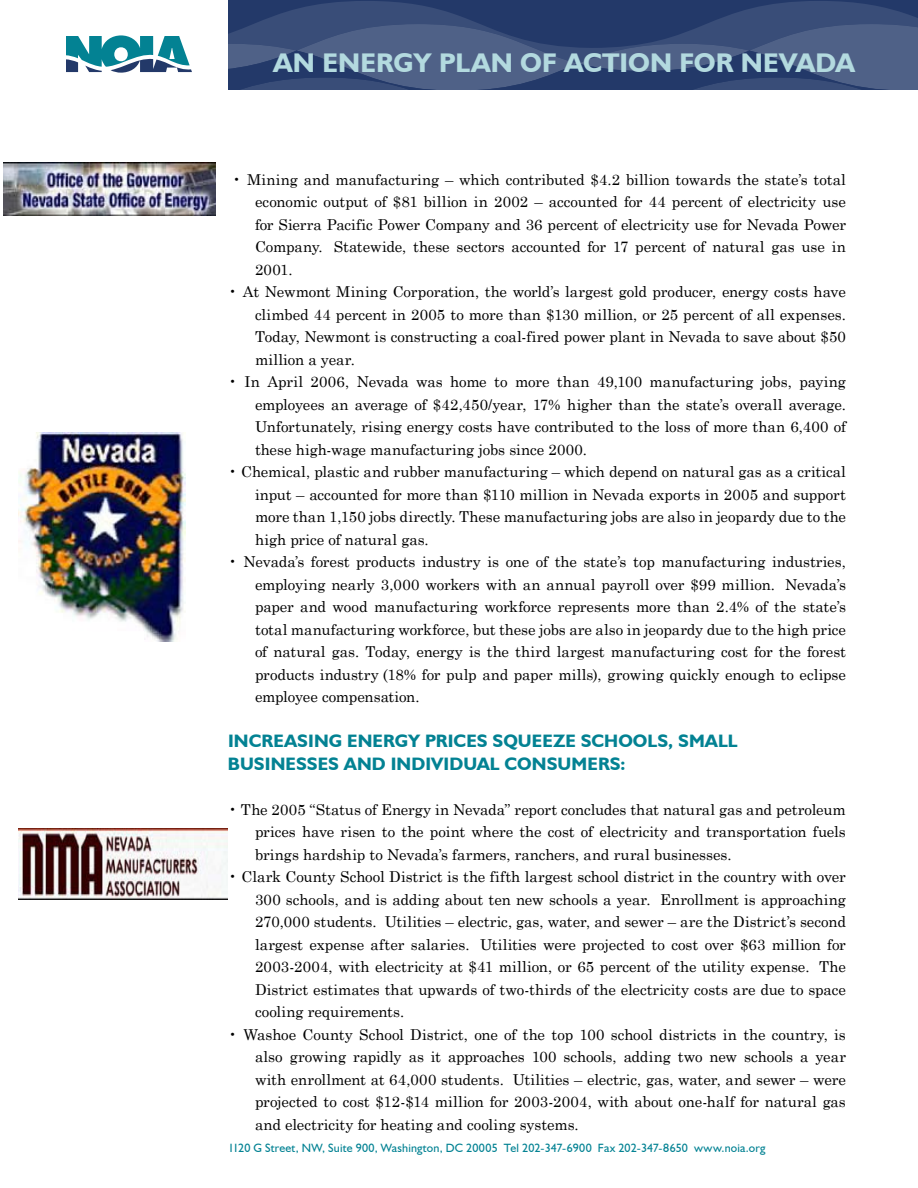
<style>
.page{position:relative;width:918px;height:1188px;background:#fff}
.page>*{position:absolute;margin:0;border:0;box-sizing:border-box;transform-origin:0 0}
.t1{font:700 27px "Humanist 521 BT";letter-spacing:.005em;color:#b3dadf}
.t2{font:700 18px/22.5px "Humanist 521 BT";letter-spacing:.005em;color:#038293}
.t3{font:15px/22.5px "Century Schoolbook";color:#000;text-align:justify}
.t4{font:12px "Humanist 521 BT";letter-spacing:.015em;color:#038293}
</style>
<div class="page">
<svg style="left:228px;top:1px;width:690px;height:89px;background:#394d78"></svg>
<svg style="left:67px;top:35px;width:125px;height:38px"></svg>
<img style="left:3px;top:162px;width:213px;height:54px">
<img style="left:18px;top:828px;width:210px;height:72px">
<img style="left:18px;top:432px;width:168px;height:209px">
<h1 class="t1" style="left:273px;top:46px;width:583px">AN ENERGY PLAN OF ACTION FOR NEVADA</h1>
<p class="t3" style="left:255px;top:167px;width:593px;text-indent:-23px">• Mining and manufacturing – which contributed $4.2 billion towards the state’s total economic output of $81 billion in 2002 – accounted for 44 percent of electricity use for Sierra Pacific Power Company and 36 percent of electricity use for Nevada Power Company. Statewide, these sectors accounted for 17 percent of natural gas use in 2001.</p>
<p class="t3" style="left:255px;top:279px;width:592px;text-indent:-27px">• At Newmont Mining Corporation, the world’s largest gold producer, energy costs have climbed 44 percent in 2005 to more than $130 million, or 25 percent of all expenses.<br>Today, Newmont is constructing a coal-fired power plant in Nevada to save about $50 million a year.</p>
<p class="t3" style="left:255px;top:369px;width:593px;text-indent:-27px">• In April 2006, Nevada was home to more than 49,100 manufacturing jobs, paying employees an average of $42,450/year, 17% higher than the state’s overall average.<br>Unfortunately, rising energy costs have contributed to the loss of more than 6,400 of these high-wage manufacturing jobs since 2000.</p>
<p class="t3" style="left:255px;top:459px;width:593px;text-indent:-27px">• Chemical, plastic and rubber manufacturing – which depend on natural gas as a critical input – accounted for more than $110 million in Nevada exports in 2005 and support more than 1,150 jobs directly. These manufacturing jobs are also in jeopardy due to the high price of natural gas.</p>
<p class="t3" style="left:255px;top:549px;width:593px;text-indent:-27px">• Nevada’s forest products industry is one of the state’s top manufacturing industries, employing nearly 3,000 workers with an annual payroll over $99 million. Nevada’s paper and wood manufacturing workforce represents more than 2.4% of the state’s total manufacturing workforce, but these jobs are also in jeopardy due to the high price of natural gas. Today, energy is the third largest manufacturing cost for the forest products industry (18% for pulp and paper mills), growing quickly enough to eclipse employee compensation.</p>
<p class="t2" style="left:228px;top:729px;width:511px">INC REASING ENERGY PRICES SQUEEZE SCHOOLS, SMALL<br>BUSINESSES AND INDIVIDUAL CONSUMERS:</p>
<p class="t3" style="left:255px;top:797px;width:592px;text-indent:-27px">• The 2005 “Status of Energy in Nevada” report concludes that natural gas and petroleum prices have risen to the point where the cost of electricity and transportation fuels brings hardship to Nevada’s farmers, ranchers, and rural businesses.</p>
<p class="t3" style="left:255px;top:864px;width:592px;text-indent:-27px">• Clark County School District is the fifth largest school district in the country with over 300 schools, and is adding about ten new schools a year. Enrollment is approaching 270,000 students. Utilities – electric, gas, water, and sewer – are the District’s second largest expense after salaries. Utilities were projected to cost over $63 million for 2003-2004, with electricity at $41 million, or 65 percent of the utility expense. The District estimates that upwards of two-thirds of the electricity costs are due to space cooling requirements.</p>
<p class="t3" style="left:255px;top:1022px;width:593px;text-indent:-27px">• Washoe County School District, one of the top 100 school districts in the country, is also growing rapidly as it approaches 100 schools, adding two new schools a year with enrollment at 64,000 students. Utilities – electric, gas, water, and sewer – were projected to cost $12-$14 million for 2003-2004, with about one-half for natural gas and electricity for heating and cooling systems.</p>
<p class="t4" style="left:228px;top:1140px;width:539px">1120 G Street, NW, Suite 900, Washington, DC 20005 Tel 202-347-6900 Fax 202-347-8650 www.noia.org</p>
</div>
